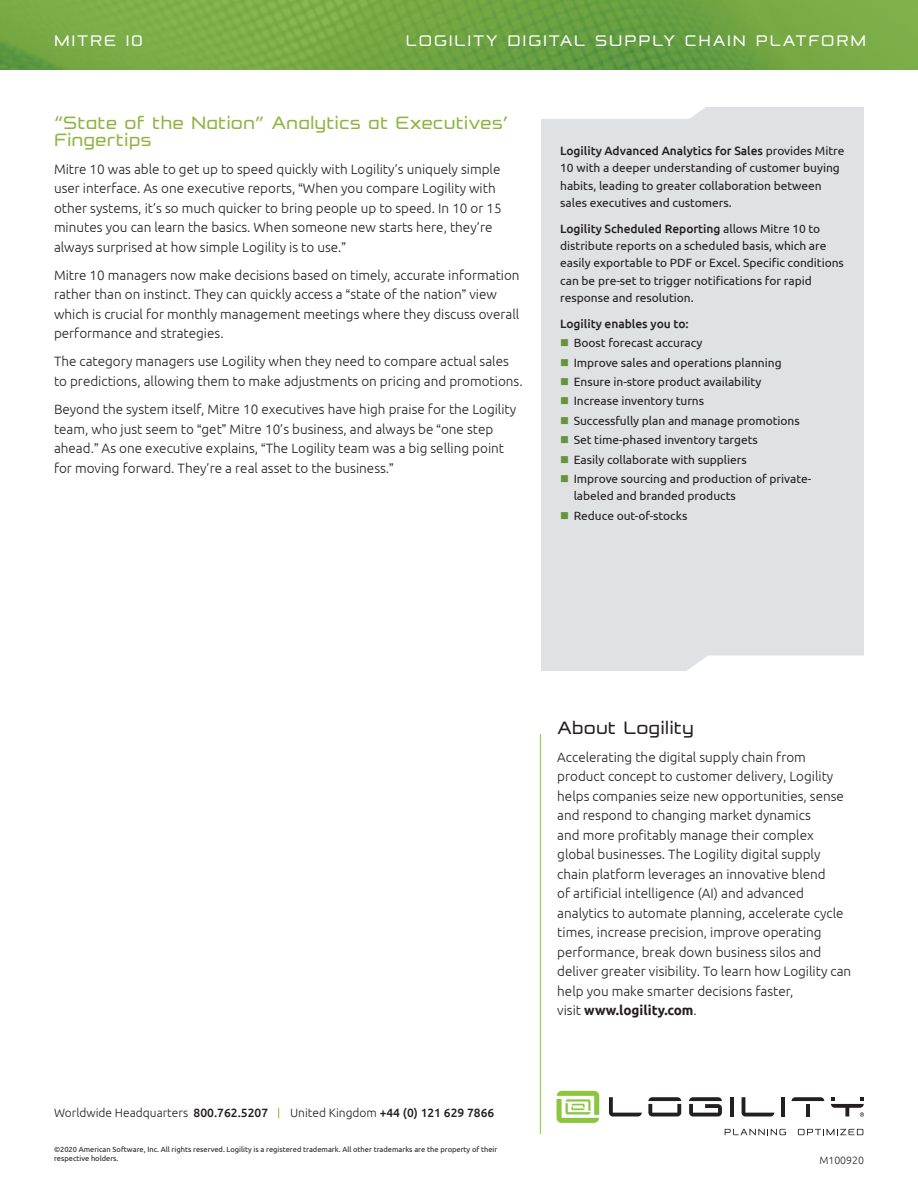
<style>
.page{position:relative;width:918px;height:1188px;background:#fff}
.page>*{position:absolute;margin:0;border:0;box-sizing:border-box;transform-origin:0 0}
.t1{font:21px/16.5px "Formation Sans";color:#8eb441}
.t2{font:21px "Formation Sans";color:#231f20}
.t3{font:18px "Formation Sans";letter-spacing:.1em;color:#fff}
.t4{font:300 13.5px/19.5px "Ubuntu";color:#231f20}
.t5{font:12px/17.2px "Ubuntu";letter-spacing:-.005em;color:#231f20}
.t6{font:500 12px "Ubuntu";letter-spacing:-.005em;color:#231f20}
.t7{font:300 12px "Ubuntu";color:#231f20}
.t8{font:300 10.5px "Ubuntu";color:#231f20}
.t9{font:7.5px/9px "Ubuntu";color:#231f20}
.s1{font-family:"Arial";font-weight:400}
.s2{font-weight:500}
.s3{color:#65953a}
.s4{font-weight:300}
.s5{font-weight:700}
</style>
<div class="page">
<img style="left:0;top:0;width:918px;height:69px">
<div style="left:541px;top:107px;width:323px;height:563px;background:#e0e1e3"></div>
<svg style="left:683px;top:655px;width:181px;height:16px"></svg>
<div style="left:541px;top:107px;width:164px;height:12px;background:#fff"></div>
<hr style="left:540px;top:734px;width:1px;height:400px;background:#8bc63e">
<svg style="left:609px;top:1097px;width:33px;height:19px"></svg>
<svg style="left:742px;top:1097px;width:32px;height:19px"></svg>
<svg style="left:648px;top:1097px;width:33px;height:19px"></svg>
<svg style="left:689px;top:1097px;width:33px;height:19px"></svg>
<hr style="left:781px;top:1097px;width:4px;height:19px;background:#231f20">
<hr style="left:730px;top:1097px;width:4px;height:19px;background:#231f20">
<hr style="left:806px;top:1104px;width:4px;height:12px;background:#231f20">
<svg style="left:792px;top:1097px;width:32px;height:4px"></svg>
<svg style="left:557px;top:1091px;width:42px;height:32px"></svg>
<svg style="left:725px;top:1129px;width:61px;height:6px"></svg>
<svg style="left:798px;top:1129px;width:65px;height:6px"></svg>
<svg style="left:831px;top:1097px;width:33px;height:20px"></svg>
<h2 class="t3" style="left:54px;top:35px;width:90px">MITRE 10</h2>
<h2 class="t3" style="left:406px;top:35px;width:462px">LOGILITY DIGITAL SUPPLY CHAIN PLATFORM</h2>
<h1 class="t1" style="left:54px;top:116px;width:456px">“State of the Nation” Analytics at Executives’<br>Fingertips</h1>
<p class="t4" style="left:54px;top:159px;width:449px">Mitre 10 was able to get up to speed quickly with Logility’s uniquely simple user interface. As one executive reports, <span class="s1">“</span>When you compare Logility with other systems, it’s so much quicker to bring people up to speed. In 10 or 15 minutes you can learn the basics. When someone new starts here, they’re always surprised at how simple Logility is to use.<span class="s1">”</span></p>
<p class="t4" style="left:54px;top:266px;width:467px">Mitre 10 managers now make decisions based on timely, accurate information rather than on instinct. They can quickly access a <span class="s1">“</span>state of the nation<span class="s1">”</span> view which is crucial for monthly management meetings where they discuss overall performance and strategies.</p>
<p class="t4" style="left:54px;top:353px;width:470px">The category managers use Logility when they need to compare actual sales to predictions, allowing them to make adjustments on pricing and promotions.</p>
<p class="t4" style="left:54px;top:400px;width:464px">Beyond the system itself, Mitre 10 executives have high praise for the Logility team, who just seem to <span class="s1">“</span>get<span class="s1">”</span> Mitre 10’s business, and always be <span class="s1">“</span>one step ahead.<span class="s1">”</span> As one executive explains, <span class="s1">“</span>The Logility team was a big selling point for moving forward. They’re a real asset to the business.<span class="s1">”</span></p>
<p class="t5" style="left:560px;top:143px;width:286px"><span class="s2">Logility Advanced Analytics for Sales</span> provides Mitre 10 with a deeper understanding of customer buying habits, leading to greater collaboration between sales executives and customers.</p>
<p class="t5" style="left:560px;top:221px;width:285px"><span class="s2">Logility Scheduled Reporting</span> allows Mitre 10 to distribute reports on a scheduled basis, which are easily exportable to PDF or Excel. Specific conditions can be pre-set to trigger notifications for rapid response and resolution.</p>
<p class="t6" style="left:560px;top:316px;width:130px">Logility enables you to:</p>
<p class="t5" style="left:560px;top:335px;width:144px"><span class="s3">■</span> Boost forecast accuracy</p>
<p class="t5" style="left:560px;top:354px;width:223px"><span class="s3">■</span> Improve sales and operations planning</p>
<p class="t5" style="left:560px;top:374px;width:203px"><span class="s3">■</span> Ensure in-store product availability</p>
<p class="t5" style="left:560px;top:393px;width:145px"><span class="s3">■</span> Increase inventory turns</p>
<p class="t5" style="left:560px;top:413px;width:241px"><span class="s3">■</span> Successfully plan and manage promotions</p>
<p class="t5" style="left:560px;top:432px;width:199px"><span class="s3">■</span> Set time-phased inventory targets</p>
<p class="t5" style="left:560px;top:451px;width:188px"><span class="s3">■</span> Easily collaborate with suppliers</p>
<p class="t5" style="left:574px;top:471px;width:239px;text-indent:-14px"><span class="s3">■</span> Improve sourcing and production of private&shy;labeled and branded products</p>
<p class="t5" style="left:560px;top:508px;width:129px"><span class="s3">■</span> Reduce out-of-stocks</p>
<p class="t7" style="left:54px;top:1108px;width:216px">Worldwide Headquarters <span class="s2">800.762.5207</span></p>
<p class="t6" style="left:290px;top:1108px;width:206px"><span class="s4">United Kingdom</span> +44 (0) 121 629 7866</p>
<p class="t9" style="left:54px;top:1145px;width:445px">©2020 American Software, Inc. All rights reserved. Logility is a registered trademark. All other trademarks are the property of their respective holders.</p>
<h1 class="t2" style="left:557px;top:721px;width:138px">About Logility</h1>
<p class="t4" style="left:557px;top:748px;width:295px">Accelerating the digital supply chain from product concept to customer delivery, Logility helps companies seize new opportunities, sense and respond to changing market dynamics<br>and more profitably manage their complex global businesses. The Logility digital supply chain platform leverages an innovative blend<br>of artificial intelligence (AI) and advanced analytics to automate planning, accelerate cycle times, increase precision, improve operating performance, break down business silos and deliver greater visibility. To learn how Logility can help you make smarter decisions faster,<br>visit <span class="s5">www.logility.com</span>.</p>
<p class="t8" style="left:819px;top:1155px;width:46px">M100920</p>
</div>
